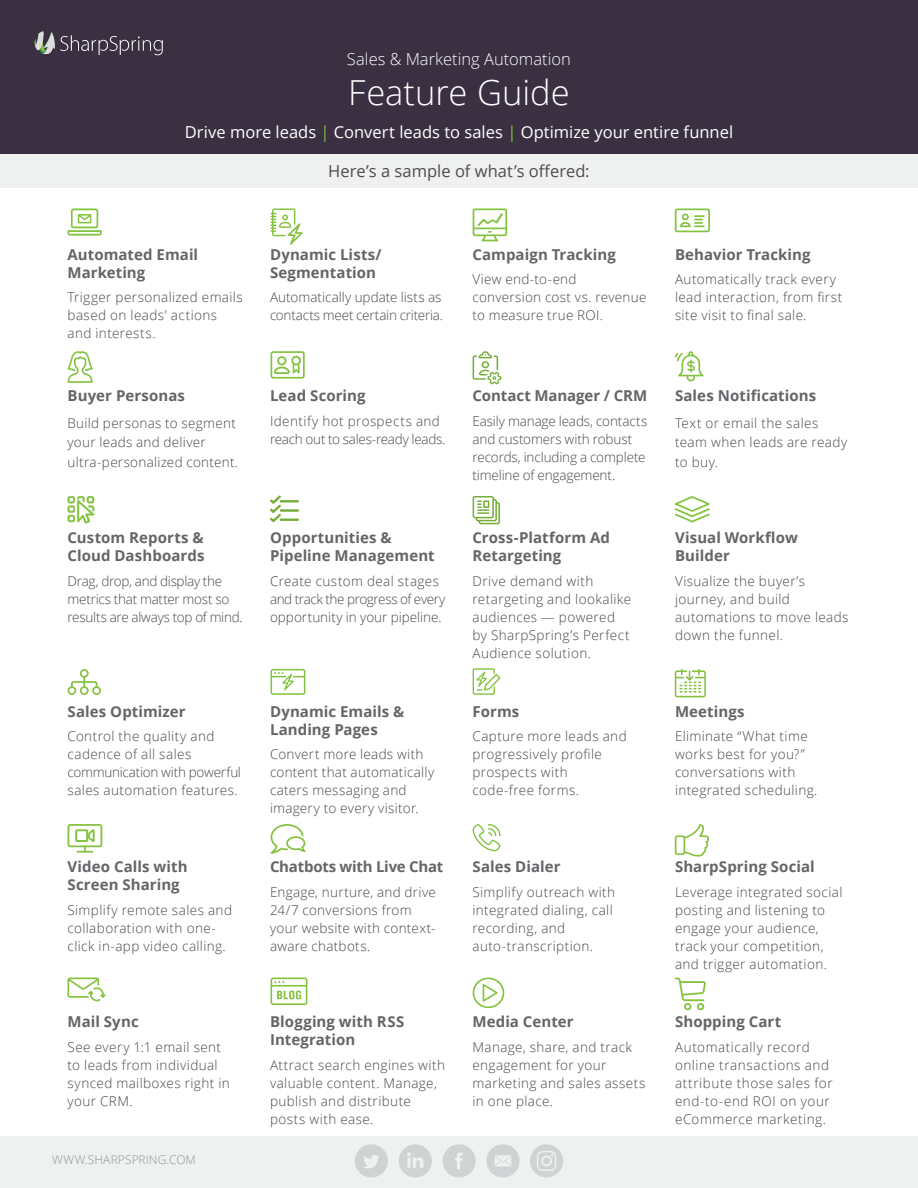
<style>
.page{position:relative;width:918px;height:1188px;background:#fff}
.page>*{position:absolute;margin:0;border:0;box-sizing:border-box;transform-origin:0 0}
.t1{font:300 34.5px "Open Sans";color:#fff}
.t2{font:16.5px "Open Sans";color:#fff}
.t3{font:16.5px "Open Sans";color:#504b4e}
.t4{font:300 16.5px "Open Sans";color:#fff}
.t5{font:700 15px/18px "Open Sans";letter-spacing:.005em;color:#666468}
.t6{font:700 15px "Open Sans";letter-spacing:-.015em;color:#666468}
.Description{font:300 13.5px/18px "Open Sans";letter-spacing:.03em;color:#474649}
.Description-2{font:300 13.5px/18px "Open Sans";letter-spacing:-.01em;color:#474649}
.Description-3{font:300 13.5px/18px "Open Sans";color:#474649}
.Description-4{font:300 13.5px/18px "Open Sans";letter-spacing:-.02em;color:#474649}
.Description-5{font:300 13.5px/18px "Open Sans";letter-spacing:-.005em;color:#474649}
.Description-6{font:300 13.5px/18px "Open Sans";letter-spacing:.01em;color:#474649}
.t7{font:300 12px "Open Sans";letter-spacing:.01em;color:#939598}
.s1{color:#84c340}
</style>
<div class="page">
<svg style="left:68px;top:208px;width:34px;height:28px"></svg>
<svg style="left:271px;top:208px;width:32px;height:37px"></svg>
<svg style="left:473px;top:208px;width:34px;height:33px"></svg>
<svg style="left:675px;top:208px;width:35px;height:24px"></svg>
<svg style="left:67px;top:351px;width:26px;height:32px"></svg>
<svg style="left:271px;top:351px;width:34px;height:28px"></svg>
<svg style="left:473px;top:351px;width:28px;height:33px"></svg>
<svg style="left:675px;top:351px;width:29px;height:30px"></svg>
<svg style="left:68px;top:496px;width:26px;height:28px"></svg>
<svg style="left:270px;top:495px;width:29px;height:27px"></svg>
<svg style="left:675px;top:496px;width:35px;height:26px"></svg>
<svg style="left:67px;top:669px;width:34px;height:26px"></svg>
<svg style="left:271px;top:669px;width:34px;height:26px"></svg>
<svg style="left:675px;top:669px;width:31px;height:28px"></svg>
<svg style="left:68px;top:824px;width:34px;height:29px"></svg>
<svg style="left:270px;top:824px;width:35px;height:30px"></svg>
<svg style="left:473px;top:824px;width:28px;height:27px"></svg>
<svg style="left:473px;top:496px;width:27px;height:28px"></svg>
<svg style="left:675px;top:824px;width:34px;height:33px"></svg>
<svg style="left:68px;top:978px;width:38px;height:23px"></svg>
<svg style="left:473px;top:978px;width:31px;height:30px"></svg>
<svg style="left:271px;top:978px;width:36px;height:27px"></svg>
<svg style="left:675px;top:978px;width:31px;height:32px"></svg>
<div style="left:0;top:0;width:918px;height:174px;background:#3a3042"></div>
<div style="left:0;top:154px;width:918px;height:33px;background:#eff0f0"></div>
<svg style="left:35px;top:31px;width:128px;height:24px"></svg>
<div style="left:0;top:1137px;width:918px;height:51px;background:#eff0f0"></div>
<svg style="left:355px;top:1144px;width:33px;height:33px"></svg>
<svg style="left:443px;top:1144px;width:33px;height:33px"></svg>
<svg style="left:399px;top:1144px;width:33px;height:33px"></svg>
<svg style="left:486px;top:1144px;width:34px;height:33px"></svg>
<svg style="left:530px;top:1144px;width:33px;height:33px"></svg>
<svg style="left:473px;top:668px;width:28px;height:27px"></svg>
<p class="t4" style="left:347px;top:48px;width:226px">Sales &amp; Marketing Automation</p>
<p class="t1" style="left:348px;top:69px;width:223px">Feature Guide</p>
<p class="t2" style="left:185px;top:120px;width:550px">Drive more leads <span class="s1">|</span> Convert leads to sales <span class="s1">|</span> Optimize your entire funnel</p>
<p class="t5" style="left:68px;top:245px;width:132px">Automated Email<br>Marketing</p>
<p class="Description" style="left:68px;top:288px;width:177px">Trigger personalized emails based on leads’ actions and interests.</p>
<p class="t5" style="left:68px;top:386px;width:119px">Buyer Personas</p>
<p class="Description" style="left:68px;top:413px;width:172px;line-height:19.5px">Build personas to segment your leads and deliver ultra-personalized content.</p>
<p class="t5" style="left:68px;top:528px;width:139px">Custom Reports &amp;<br>Cloud Dashboards</p>
<p class="Description-4" style="left:68px;top:572px;width:177px">Drag, drop, and display the metrics that matter most so results are always top of mind.</p>
<p class="t5" style="left:68px;top:702px;width:120px">Sales Optimizer</p>
<p class="Description" style="left:68px;top:727px;width:175px">Control the quality and cadence of all sales communication with powerful sales automation features.</p>
<p class="t5" style="left:68px;top:857px;width:122px">Video Calls with<br>Screen Sharing</p>
<p class="Description" style="left:68px;top:900px;width:166px">Simplify remote sales and collaboration with one&shy;click in-app video calling.</p>
<p class="t5" style="left:68px;top:1013px;width:73px">Mail Sync</p>
<p class="Description" style="left:68px;top:1038px;width:164px">See every 1:1 email sent to leads from individual synced mailboxes right in your CRM.</p>
<p class="t7" style="left:52px;top:1151px;width:145px">WWW.SHARPSPRING.COM</p>
<p class="t3" style="left:328px;top:160px;width:263px">Here’s a sample of what’s offered:</p>
<p class="t5" style="left:270px;top:245px;width:113px">Dynamic Lists/<br>Segmentation</p>
<p class="Description-5" style="left:270px;top:288px;width:175px">Automatically update lists as contacts meet certain criteria.</p>
<p class="t5" style="left:472px;top:245px;width:145px">Campaign Tracking</p>
<p class="Description" style="left:472px;top:270px;width:175px">View end-to-end conversion cost vs. revenue to measure true ROI.</p>
<p class="t5" style="left:675px;top:245px;width:137px">Behavior Tracking</p>
<p class="Description" style="left:675px;top:270px;width:169px">Automatically track every lead interaction, from first site visit to final sale.</p>
<p class="t5" style="left:270px;top:386px;width:97px">Lead Scoring</p>
<p class="Description-6" style="left:270px;top:412px;width:177px">Identify hot prospects and reach out to sales-ready leads.</p>
<p class="t5" style="left:270px;top:528px;width:166px">Opportunities &amp;<br>Pipeline Management</p>
<p class="Description-3" style="left:270px;top:572px;width:177px">Create custom deal stages and track the progress of every opportunity in your pipeline.</p>
<p class="t5" style="left:270px;top:702px;width:136px">Dynamic Emails &amp;<br>Landing Pages</p>
<p class="Description" style="left:270px;top:745px;width:166px">Convert more leads with content that automatically caters messaging and imagery to every visitor.</p>
<p class="t6" style="left:270px;top:856px;width:175px">Chatbots with Live Chat</p>
<p class="Description" style="left:270px;top:882px;width:167px">Engage, nurture, and drive<br>24/7 conversions from your website with context&shy;aware chatbots.</p>
<p class="t5" style="left:270px;top:1013px;width:136px">Blogging with RSS<br>Integration</p>
<p class="Description" style="left:270px;top:1056px;width:177px">Attract search engines with valuable content. Manage, publish and distribute posts with ease.</p>
<p class="t5" style="left:472px;top:386px;width:176px">Contact Manager / CRM</p>
<p class="Description-2" style="left:472px;top:412px;width:176px">Easily manage leads, contacts and customers with robust records, including a complete timeline of engagement.</p>
<p class="t5" style="left:472px;top:528px;width:139px">Cross-Platform Ad<br>Retargeting</p>
<p class="Description" style="left:472px;top:572px;width:160px">Drive demand with retargeting and lookalike audiences — powered by SharpSpring’s Perfect<br>Audience solution.</p>
<p class="t5" style="left:472px;top:702px;width:48px">Forms</p>
<p class="Description" style="left:472px;top:727px;width:156px">Capture more leads and progressively profile prospects with code-free forms.</p>
<p class="t5" style="left:472px;top:857px;width:90px">Sales Dialer</p>
<p class="Description" style="left:472px;top:882px;width:144px">Simplify outreach with integrated dialing, call recording, and auto-transcription.</p>
<p class="t5" style="left:472px;top:1013px;width:103px">Media Center</p>
<p class="Description" style="left:472px;top:1038px;width:174px">Manage, share, and track engagement for your marketing and sales assets in one place.</p>
<p class="t5" style="left:675px;top:386px;width:143px">Sales Notifications</p>
<p class="Description" style="left:675px;top:413px;width:174px;line-height:19.5px">Text or email the sales team when leads are ready to buy.</p>
<p class="t5" style="left:675px;top:528px;width:124px">Visual Workflow<br>Builder</p>
<p class="Description" style="left:675px;top:572px;width:175px">Visualize the buyer’s journey, and build automations to move leads down the funnel.</p>
<p class="t5" style="left:675px;top:702px;width:71px">Meetings</p>
<p class="Description" style="left:675px;top:727px;width:144px">Eliminate “What time works best for you?” conversations with integrated scheduling.</p>
<p class="t5" style="left:675px;top:857px;width:141px">SharpSpring Social</p>
<p class="Description" style="left:675px;top:882px;width:169px">Leverage integrated social posting and listening to engage your audience, track your competition, and trigger automation.</p>
<p class="t5" style="left:675px;top:1013px;width:108px">Shopping Cart</p>
<p class="Description" style="left:675px;top:1038px;width:159px">Automatically record online transactions and attribute those sales for end-to-end ROI on your eCommerce marketing.</p>
</div>
